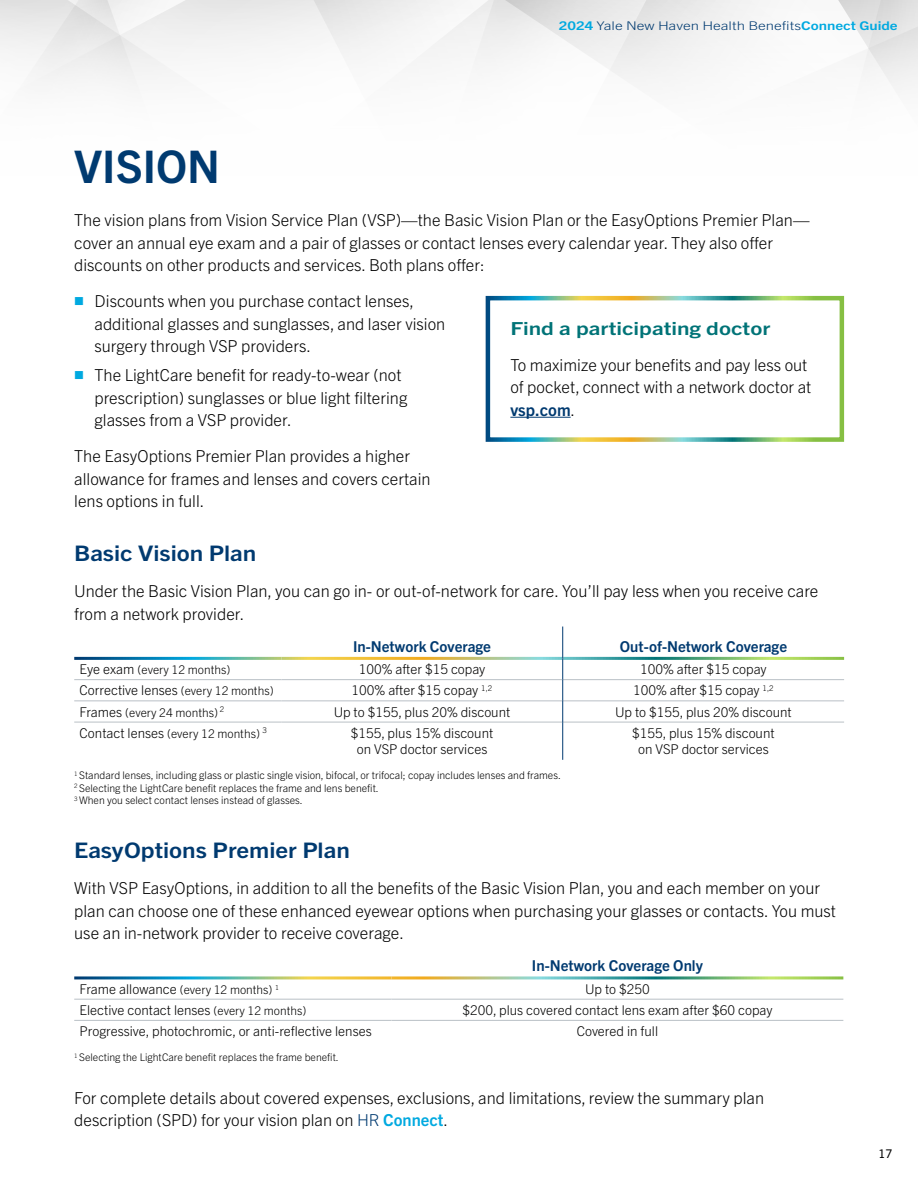
<style>
.page{position:relative;width:918px;height:1188px;background:#fff}
.page>*{position:absolute;margin:0;border:0;box-sizing:border-box;transform-origin:0 0}
.t1{font:700 45px "Trade Gothic Next LT Pro";color:#003a70}
.t2{font:700 21.45px "Trade Gothic Next LT Pro";color:#003a70;scale:1.14 1}
.t3{font:700 18px "Trade Gothic Next LT Pro";color:#007377;scale:1.25 1}
.t4{font:300 16.5px/22.5px "Trade Gothic Next LT Pro";color:#000}
.t5{font:700 15px "Trade Gothic Next LT Pro";color:#003a70}
.t6{font:300 13.5px/16.5px "Trade Gothic Next LT Pro";color:#000;text-align:center}
.t7{font:300 12px "Trade Gothic Next LT Pro";color:#000}
.t8{font:300 12px "Trade Gothic Next LT Pro";color:#003a70;scale:1.25 1}
.t9{font:12px "Trade Gothic Next LT Pro";color:#000}
.t10{font:300 10.5px/12.6px "Trade Gothic Next LT Pro";color:#000}
.s1{font-weight:700;color:#00a9e0}
.s2{font-family:"Sarabun";color:#00a9e0}
.s3{font-size:13.5px}
.s4{font-size:12px}
.s5{color:#003a70}
.s6{font-weight:700;color:#003a70}
</style>
<div class="page">
<svg style="left:636px;top:0;width:124px;height:82px"></svg>
<svg style="left:217px;top:0;width:194px;height:58px"></svg>
<svg style="left:411px;top:0;width:225px;height:83px"></svg>
<svg style="left:0;top:0;width:217px;height:87px"></svg>
<svg style="left:838px;top:0;width:80px;height:90px"></svg>
<svg style="left:74px;top:660px;width:770px;height:100px"></svg>
<hr style="left:74px;top:679px;width:207px;height:1px;background:#c1c7cc">
<hr style="left:281px;top:679px;width:281px;height:1px;background:#c1c7cc">
<hr style="left:563px;top:679px;width:281px;height:1px;background:#c1c7cc">
<hr style="left:74px;top:700px;width:207px;height:1px;background:#c1c7cc">
<hr style="left:281px;top:700px;width:281px;height:1px;background:#c1c7cc">
<hr style="left:563px;top:700px;width:281px;height:1px;background:#c1c7cc">
<hr style="left:74px;top:722px;width:207px;height:1px;background:#c1c7cc">
<hr style="left:281px;top:722px;width:281px;height:1px;background:#c1c7cc">
<hr style="left:563px;top:722px;width:281px;height:1px;background:#c1c7cc">
<hr style="left:562px;top:627px;width:1px;height:31px;background:#003a70">
<svg style="left:562px;top:658px;width:1px;height:64px"></svg>
<hr style="left:562px;top:722px;width:1px;height:38px;background:#003a70">
<svg style="left:74px;top:979px;width:769px;height:20px"></svg>
<hr style="left:74px;top:999px;width:318px;height:1px;background:#c1c7cc">
<hr style="left:392px;top:999px;width:451px;height:1px;background:#c1c7cc">
<hr style="left:74px;top:1020px;width:318px;height:1px;background:#c1c7cc">
<hr style="left:392px;top:1020px;width:451px;height:1px;background:#c1c7cc">
<hr style="left:510px;top:417px;width:61px;height:1px;background:#003a70">
<p class="t8" style="left:559px;top:17px;width:273px"><span class="s1">2024</span> Yale New Haven Health Benefits<span class="s1">Connect Guide</span></p>
<h1 class="t1" style="left:74px;top:136px;width:147px">VISION</h1>
<p class="t4" style="left:74px;top:208px;width:737px">The vision plans from Vision Service Plan (VSP)—the Basic Vision Plan or the EasyOptions Premier Plan— cover an annual eye exam and a pair of glasses or contact lenses every calendar year. They also offer discounts on other products and services. Both plans offer:</p>
<p class="t4" style="left:94px;top:289px;width:352px;text-indent:-20px"><span class="s2">■</span> Discounts when you purchase contact lenses, additional glasses and sunglasses, and laser vision surgery through VSP providers.</p>
<p class="t4" style="left:94px;top:363px;width:314px;text-indent:-20px"><span class="s2">■</span> The LightCare benefit for ready-to-wear (not prescription) sunglasses or blue light filtering glasses from a VSP provider.</p>
<p class="t4" style="left:74px;top:444px;width:358px">The EasyOptions Premier Plan provides a higher allowance for frames and lenses and covers certain lens options in full.</p>
<h2 class="t2" style="left:74px;top:539px;width:161px">Basic Vision Plan</h2>
<p class="t4" style="left:74px;top:579px;width:746px">Under the Basic Vision Plan, you can go in- or out-of-network for care. You’ll pay less when you receive care from a network provider.</p>
<p class="t5" style="left:353px;top:636px;width:139px">In-Network Coverage</p>
<p class="t5" style="left:620px;top:636px;width:169px">Out-of-Network Coverage</p>
<p class="t7" style="left:80px;top:661px;width:152px"><span class="s3">Eye exam</span> (every 12 months)</p>
<p class="t6" style="left:359px;top:660px;width:128px">100% after $15 copay</p>
<p class="t6" style="left:640px;top:660px;width:128px">100% after $15 copay</p>
<p class="t6" style="left:80px;top:681px;width:195px">Corrective lenses <span class="s4">(every 12 months)</span></p>
<p class="t6" style="left:352px;top:681px;width:142px">100% after $15 copay <sup>1,2</sup></p>
<p class="t6" style="left:633px;top:681px;width:142px">100% after $15 copay <sup>1,2</sup></p>
<p class="t7" style="left:80px;top:704px;width:146px"><span class="s3">Frames</span> (every 24 months) <sup>2</sup></p>
<p class="t6" style="left:334px;top:703px;width:178px">Up to $155, plus 20% discount</p>
<p class="t6" style="left:615px;top:703px;width:178px">Up to $155, plus 20% discount</p>
<p class="t7" style="left:80px;top:725px;width:189px"><span class="s3">Contact lenses</span> (every 12 months) <sup>3</sup></p>
<p class="t6" style="left:351px;top:724px;width:144px">$155, plus 15% discount on VSP doctor services</p>
<p class="t6" style="left:632px;top:724px;width:144px">$155, plus 15% discount on VSP doctor services</p>
<p class="t10" style="left:74px;top:768px;width:488px"><sup>1</sup> Standard lenses, including glass or plastic single vision, bifocal, or trifocal; copay includes lenses and frames.<br><sup>2</sup> Selecting the LightCare benefit replaces the frame and lens benefit.<br><sup>3</sup> When you select contact lenses instead of glasses.</p>
<h2 class="t2" style="left:74px;top:836px;width:243px">EasyOptions Premier Plan</h2>
<p class="t4" style="left:74px;top:876px;width:763px">With VSP EasyOptions, in addition to all the benefits of the Basic Vision Plan, you and each member on your plan can choose one of these enhanced eyewear options when purchasing your glasses or contacts. You must use an in-network provider to receive coverage.</p>
<p class="t5" style="left:532px;top:955px;width:172px">In-Network Coverage Only</p>
<p class="t7" style="left:80px;top:981px;width:201px"><span class="s3">Frame allowance</span> (every 12 months) <sup>1</sup></p>
<p class="t6" style="left:585px;top:980px;width:66px">Up to $250</p>
<p class="t6" style="left:80px;top:1001px;width:228px">Elective contact lenses <span class="s4">(every 12 months)</span></p>
<p class="t6" style="left:462px;top:1001px;width:312px">$200, plus covered contact lens exam after $60 copay</p>
<p class="t6" style="left:80px;top:1022px;width:294px">Progressive, photochromic, or anti-reflective lenses</p>
<p class="t6" style="left:577px;top:1022px;width:83px">Covered in full</p>
<p class="t10" style="left:74px;top:1050px;width:266px"><sup>1</sup> Selecting the LightCare benefit replaces the frame benefit.</p>
<p class="t4" style="left:74px;top:1085px;width:691px">For complete details about covered expenses, exclusions, and limitations, review the summary plan description (SPD) for your vision plan on <span class="s5">HR</span> <span class="s1">Connect</span>.</p>
<p class="t3" style="left:510px;top:316px;width:209px">Find a participating doctor</p>
<p class="t4" style="left:510px;top:352px;width:303px">To maximize your benefits and pay less out of pocket, connect with a network doctor at <span class="s6">vsp.com</span>.</p>
<p class="t9" style="left:879px;top:1146px;width:15px">17</p>
</div>
